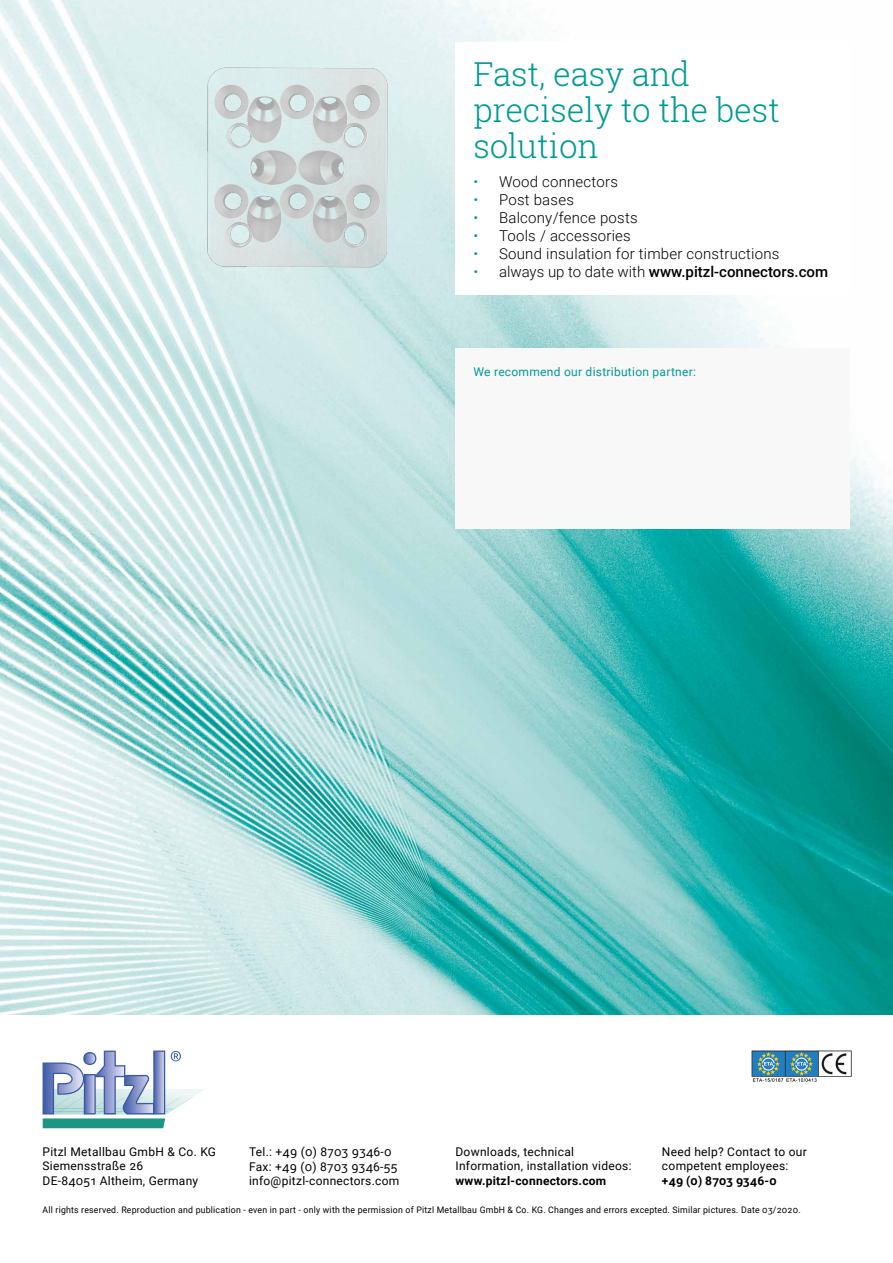
<style>
.page{position:relative;width:893px;height:1263px;background:#fff}
.page>*{position:absolute;margin:0;border:0;box-sizing:border-box;transform-origin:0 0}
.t1{font:300 33px/36px "Roboto Slab";letter-spacing:-.005em;color:#009a93}
.t2{font:300 15px "Roboto";letter-spacing:.015em;color:#000}
.t3{font:500 15px "Roboto";color:#000}
.t4{font:12px/14.4px "Roboto";letter-spacing:.025em;color:#000}
.t5{font:700 12px "Roboto";letter-spacing:.025em;color:#000}
.t6{font:12px "Roboto";letter-spacing:.025em;color:#009a93}
.t7{font:9px "Roboto";letter-spacing:.025em;color:#000}
.s1{color:#009a93}
.s2{font-weight:300;color:#009a93}
.s3{font-weight:300}
</style>
<div class="page">
<img style="left:0;top:0;width:893px;height:1015px">
<div style="left:455px;top:349px;width:395px;height:180px;background:#f8f8f8"></div>
<div style="left:455px;top:43px;width:395px;height:252px;background:#fff"></div>
<svg style="left:43px;top:1051px;width:161px;height:77px"></svg>
<img style="left:751px;top:1050px;width:101px;height:32px">
<img style="left:62px;top:21px;width:368px;height:310px">
<h1 class="t1" style="left:473px;top:55px;width:308px">Fast, easy and precisely to the best solution</h1>
<p class="t2" style="left:473px;top:171px;width:146px"><span class="s1">•</span> Wood connectors</p>
<p class="t2" style="left:473px;top:189px;width:102px"><span class="s1">•</span> Post bases</p>
<p class="t2" style="left:473px;top:207px;width:166px"><span class="s1">•</span> Balcony/fence posts</p>
<p class="t2" style="left:473px;top:225px;width:159px"><span class="s1">•</span> Tools / accessories</p>
<p class="t2" style="left:473px;top:243px;width:307px"><span class="s1">•</span> Sound insulation for timber constructions</p>
<p class="t3" style="left:473px;top:261px;width:356px"><span class="s2">•</span> <span class="s3">always up to date with</span> www.pitzl-connectors.com</p>
<p class="t6" style="left:473px;top:363px;width:224px">We recommend our distribution partner:</p>
<p class="t4" style="left:43px;top:1144px;width:175px">Pitzl Metallbau GmbH &amp; Co. KG<br>Siemensstraße 26<br>DE-84051 Altheim, Germany</p>
<p class="t4" style="left:249px;top:1144px;width:152px">Tel.: +49 (0) 8703 9346-0<br>Fax: +49 (0) 8703 9346-55 info@pitzl-connectors.com</p>
<p class="t4" style="left:455px;top:1144px;width:178px">Downloads, technical<br>Information, installation videos:</p>
<p class="t5" style="left:455px;top:1172px;width:152px">www.pitzl-connectors.com</p>
<p class="t4" style="left:662px;top:1144px;width:146px">Need help? Contact to our competent employees:</p>
<p class="t5" style="left:662px;top:1172px;width:116px">+49 (0) 8703 9346-0</p>
<p class="t7" style="left:43px;top:1203px;width:760px">All rights reserved. Reproduction and publication - even in part - only with the permission of Pitzl Metallbau GmbH &amp; Co. KG. Changes and errors excepted. Similar pictures. Date 03/2020.</p>
</div>
